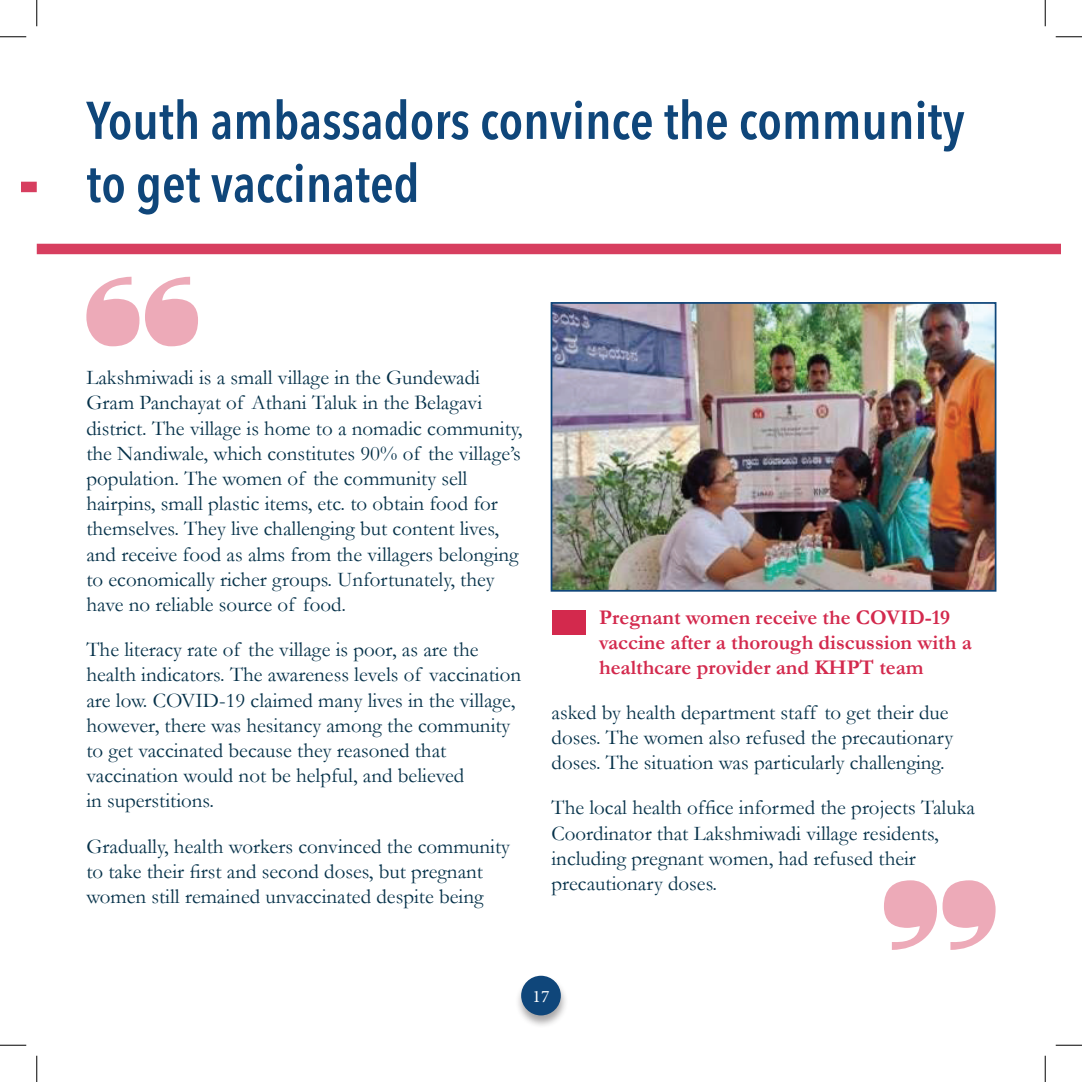
<style>
.page{position:relative;width:1082px;height:1082px;background:#fff}
.page>*{position:absolute;margin:0;border:0;box-sizing:border-box;transform-origin:0 0}
.t1{font:600 52.5px/63px "Avenir Next Condensed";color:#0f467a}
.t2{font:21px/25.2px "Garamond";color:#053149}
.t3{font:700 21px/25.2px "Garamond";color:#d3294d}
.t4{font:17.5px "Minion Pro";color:#fff}
</style>
<div class="page">
<div style="left:515px;top:975px;width:54px;height:53px;background:#231f20;opacity:.4"></div>
<div style="left:521px;top:975px;width:40px;height:40px;background:#0f467a;border-radius:50%"></div>
<div style="left:22px;top:182px;width:15px;height:10px;background:#d73e5f"></div>
<div style="left:551px;top:610px;width:34px;height:25px;background:#d3294d"></div>
<img style="left:553px;top:305px;width:440px;height:283px">
<div style="left:550px;top:302px;width:446px;height:289px;border:2px solid #0f467a"></div>
<div style="left:37px;top:244px;width:1023px;height:10px;background:#d73e5f"></div>
<svg style="left:86px;top:277px;width:112px;height:69px"></svg>
<svg style="left:884px;top:880px;width:111px;height:70px"></svg>
<svg style="left:0;top:36px;width:26px;height:1px"></svg>
<svg style="left:1055px;top:36px;width:27px;height:1px"></svg>
<svg style="left:0;top:1044px;width:26px;height:1px"></svg>
<svg style="left:1055px;top:1044px;width:27px;height:1px"></svg>
<svg style="left:36px;top:0;width:1px;height:26px"></svg>
<svg style="left:36px;top:1055px;width:1px;height:27px"></svg>
<svg style="left:1044px;top:0;width:1px;height:26px"></svg>
<svg style="left:1044px;top:1055px;width:1px;height:27px"></svg>
<h1 class="t1" style="left:86px;top:88px;width:880px">Youth ambassadors convince the community to get vaccinated</h1>
<p class="t2" style="left:86px;top:364px;width:437px">Lakshmiwadi is a small village in the Gundewadi Gram Panchayat of Athani Taluk in the Belagavi district. The village is home to a nomadic community, the Nandiwale, which constitutes 90% of the village’s population. The women of the community sell hairpins, small plastic items, etc. to obtain food for themselves. They live challenging but content lives, and receive food as alms from the villagers belonging to economically richer groups. Unfortunately, they have no reliable source of food.</p>
<p class="t2" style="left:86px;top:636px;width:436px">The literacy rate of the village is poor, as are the health indicators. The awareness levels of vaccination are low. COVID-19 claimed many lives in the village, however, there was hesitancy among the community to get vaccinated because they reasoned that vaccination would not be helpful, and believed<br>in superstitions.</p>
<p class="t2" style="left:86px;top:832px;width:425px">Gradually, health workers convinced the community to take their first and second doses, but pregnant women still remained unvaccinated despite being</p>
<p class="t3" style="left:599px;top:604px;width:374px">Pregnant women receive the COVID-19 vaccine after a thorough discussion with a healthcare provider and KHPT team</p>
<p class="t2" style="left:551px;top:699px;width:403px">asked by health department staff to get their due doses. The women also refused the precautionary doses. The situation was particularly challenging.</p>
<p class="t2" style="left:551px;top:794px;width:425px">The local health office informed the projects Taluka Coordinator that Lakshmiwadi village residents, including pregnant women, had refused their precautionary doses.</p>
<p class="t4" style="left:532px;top:984px;width:18px">17</p>
</div>
